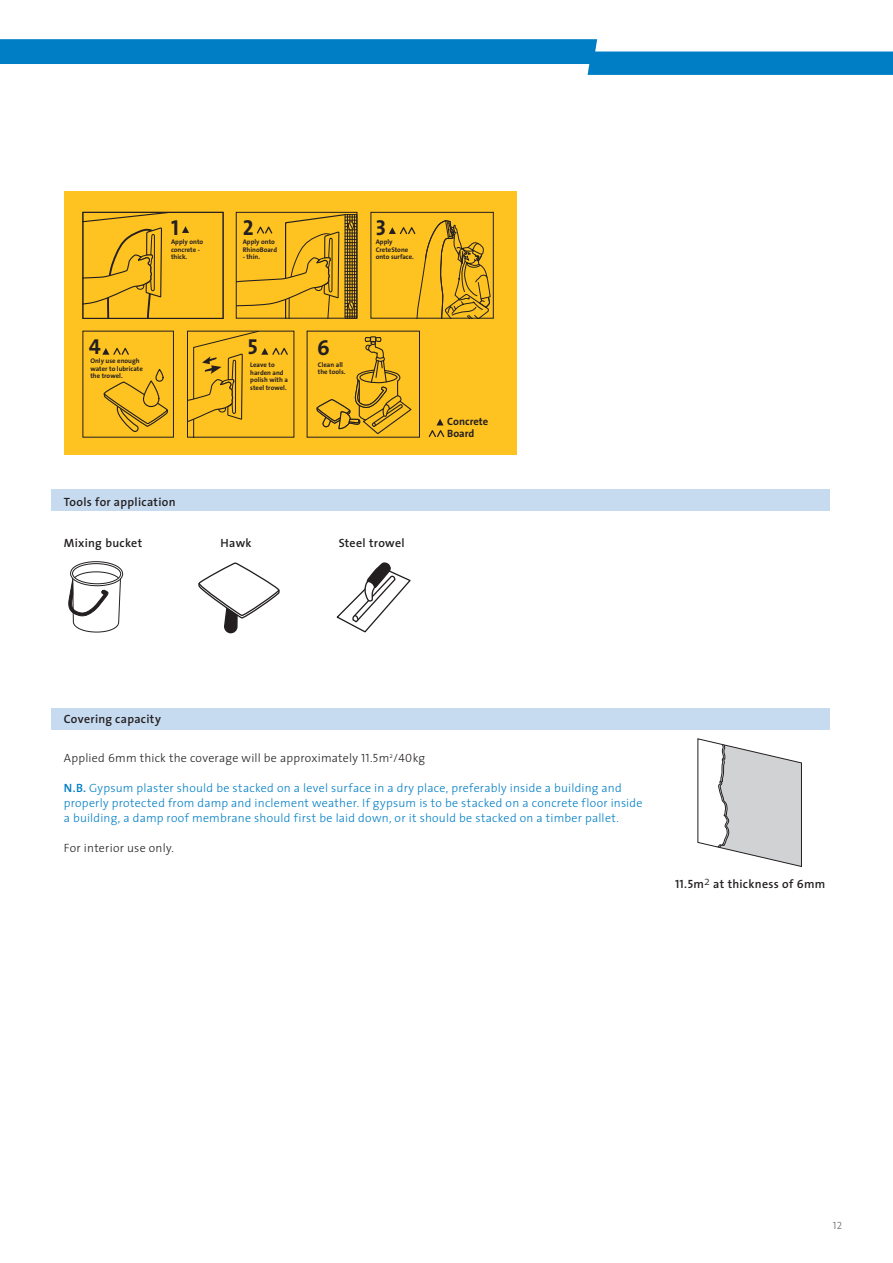
<style>
.page{position:relative;width:893px;height:1263px;background:#fff}
.page>*{position:absolute;margin:0;border:0;box-sizing:border-box;transform-origin:0 0}
.t1{font:21.75px "The Sans Bold Caps";color:#231f20}
.t2{font:300 12px/15px "The Sans";letter-spacing:.02em;color:#007ec5}
.t3{font:600 12px "The Sans";letter-spacing:.025em;color:#231f20}
.t4{font:300 12px "The Sans";letter-spacing:.02em;color:#231f20}
.t5{font:700 10.65px/11.7px "The Sans";color:#231f20}
.t6{font:10.5px "The Sans Light Caps";color:#636366}
.t7{font:700 6.75px/7.5px "The Sans";color:#231f20}
.s1{font-family:"The Sans Light Caps";font-weight:400}
.s2{font-weight:600}
.s3{font-family:"The Sans Semi Bold Caps";font-weight:400}
</style>
<div class="page">
<svg style="left:0;top:39px;width:893px;height:36px"></svg>
<svg style="left:697px;top:738px;width:105px;height:129px"></svg>
<div style="left:51px;top:490px;width:778px;height:21px;background:#c6daf0"></div>
<div style="left:51px;top:709px;width:778px;height:21px;background:#c6daf0"></div>
<svg style="left:198px;top:562px;width:82px;height:72px"></svg>
<svg style="left:336px;top:562px;width:75px;height:71px"></svg>
<svg style="left:68px;top:489px;width:56px;height:144px"></svg>
<div style="left:64px;top:191px;width:453px;height:264px;background:#fec221"></div>
<div style="left:345px;top:214px;width:12px;height:105px;border:1px solid #231f20"></div>
<svg style="left:429px;top:419px;width:15px;height:18px"></svg>
<div style="left:370px;top:212px;width:124px;height:107px;border:1px solid #231f20"></div>
<div style="left:82px;top:212px;width:142px;height:107px;border:1px solid #231f20"></div>
<svg style="left:236px;top:213px;width:121px;height:105px"></svg>
<svg style="left:389px;top:220px;width:102px;height:98px"></svg>
<svg style="left:187px;top:331px;width:101px;height:106px"></svg>
<svg style="left:316px;top:336px;width:96px;height:99px"></svg>
<svg style="left:83px;top:212px;width:106px;height:106px"></svg>
<svg style="left:103px;top:369px;width:66px;height:63px"></svg>
<svg style="left:102px;top:348px;width:27px;height:7px"></svg>
<h1 class="t1" style="left:171px;top:209px;width:9px">1</h1>
<h1 class="t1" style="left:243px;top:209px;width:12px">2</h1>
<h1 class="t1" style="left:376px;top:209px;width:12px">3</h1>
<p class="t7" style="left:376px;top:238px;width:40px">Apply<br>CreteStone onto surface.</p>
<p class="t7" style="left:171px;top:238px;width:34px">Apply onto concrete - thick.</p>
<p class="t7" style="left:243px;top:238px;width:36px">Apply onto<br>RhinoBoard</p>
<p class="t7" style="left:243px;top:253px;width:19px">- thin.</p>
<h1 class="t1" style="left:89px;top:328px;width:14px">4</h1>
<p class="t7" style="left:90px;top:357px;width:54px">Only use enough water to lubricate the trowel.</p>
<h1 class="t1" style="left:248px;top:328px;width:12px">5</h1>
<p class="t7" style="left:250px;top:361px;width:39px">Leave to harden and polish with a steel trowel.</p>
<h1 class="t1" style="left:317px;top:330px;width:14px">6</h1>
<p class="t7" style="left:318px;top:362px;width:29px;line-height:6.8px">Clean all the tools.</p>
<p class="t3" style="left:64px;top:492px;width:113px">Tools for application</p>
<p class="t3" style="left:64px;top:533px;width:80px">Mixing bucket</p>
<p class="t3" style="left:221px;top:533px;width:33px">Hawk</p>
<p class="t3" style="left:339px;top:533px;width:67px">Steel trowel</p>
<p class="t5" style="left:447px;top:416px;width:43px">Concrete<br>Board</p>
<p class="t3" style="left:64px;top:709px;width:99px">Covering capacity</p>
<p class="t4" style="left:64px;top:748px;width:363px">Applied <span class="s1">6</span>mm thick the coverage will be approximately <span class="s1">11.5</span>m<sup>2</sup>/<span class="s1">40</span>kg</p>
<p class="t2" style="left:64px;top:780px;width:580px"><span class="s2">N.B.</span> Gypsum plaster should be stacked on a level surface in a dry place, preferably inside a building and properly protected from damp and inclement weather. If gypsum is to be stacked on a concrete floor inside a building, a damp roof membrane should first be laid down, or it should be stacked on a timber pallet.</p>
<p class="t4" style="left:64px;top:838px;width:112px">For interior use only.</p>
<p class="t3" style="left:675px;top:874px;width:152px"><span class="s3">11.5</span>m<sup>2</sup> at thickness of <span class="s3">6</span>mm</p>
<p class="t6" style="left:833px;top:1217px;width:11px">12</p>
</div>
